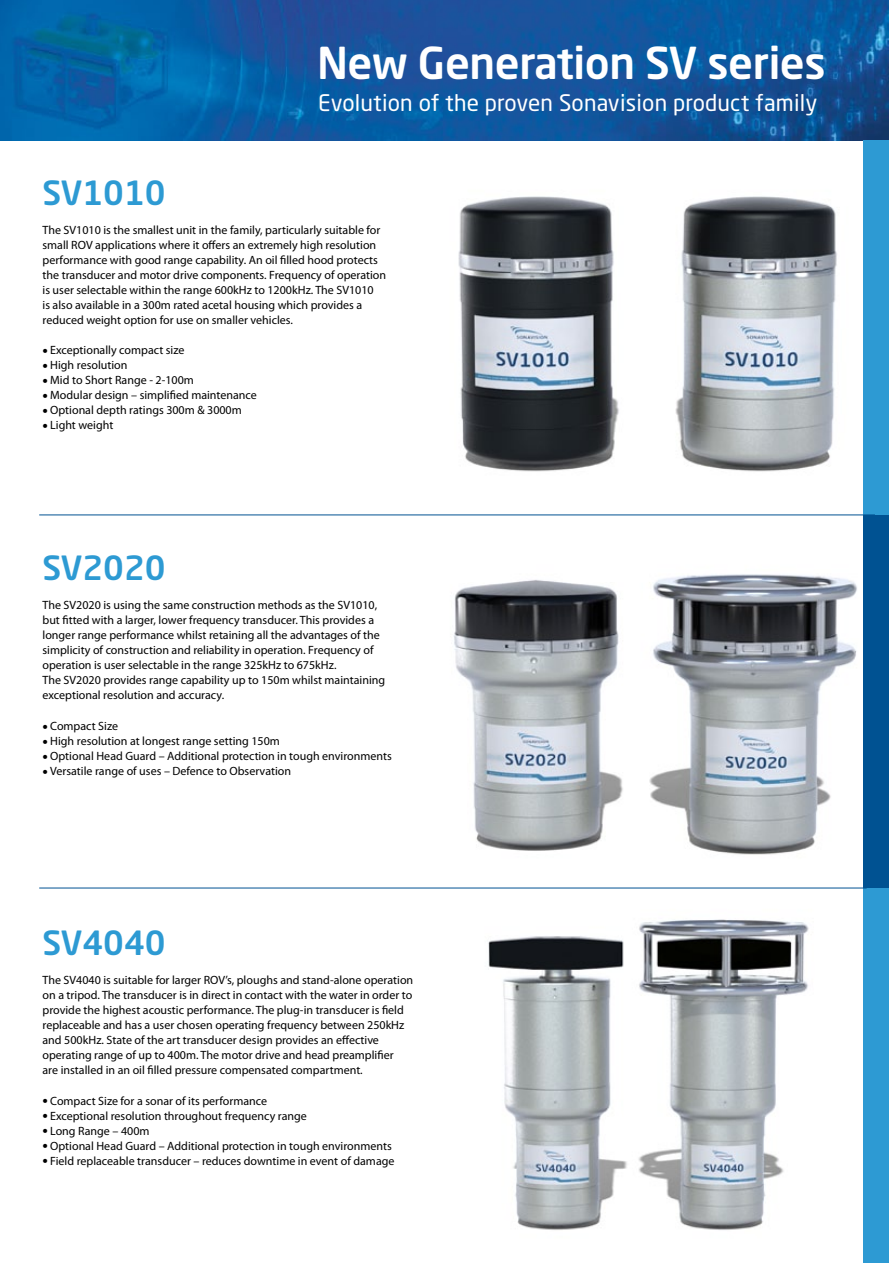
<style>
.page{position:relative;width:889px;height:1263px;background:#fff}
.page>*{position:absolute;margin:0;border:0;box-sizing:border-box;transform-origin:0 0}
.t1{font:500 43.5px "Neo Sans Std";letter-spacing:-.01em;color:#fff}
.t2{font:500 33px "Neo Sans Std";color:#2d9ad3}
.t3{font:22.5px "Neo Sans Std";letter-spacing:.01em;color:#fff}
.t4{font:12px/15px "Myriad Pro";color:#000}
.s1{font-size:19.5px}
</style>
<div class="page">
<img style="left:0;top:0;width:889px;height:140px">
<img style="left:458px;top:196px;width:379px;height:276px">
<img style="left:488px;top:919px;width:321px;height:311px">
<img style="left:400px;top:515px;width:463px;height:340px">
<div style="left:863px;top:140px;width:26px;height:375px;background:#2d9ad3"></div>
<div style="left:863px;top:515px;width:26px;height:374px;background:#005292"></div>
<div style="left:863px;top:888px;width:26px;height:374px;background:#2d9ad3"></div>
<hr style="left:39px;top:888px;width:827px;height:1px;background:#005292">
<hr style="left:39px;top:514px;width:836px;height:1px;background:#005292">
<h1 class="t1" style="left:317px;top:36px;width:510px">New Generation SV series</h1>
<h3 class="t3" style="left:318px;top:89px;width:501px">Evolution of the proven Sonavision product family</h3>
<h2 class="t2" style="left:43px;top:172px;width:125px">SV1010</h2>
<p class="t4" style="left:43px;top:222px;width:345px">The SV1010 is the smallest unit in the family, particularly suitable for small ROV applications where it offers an extremely high resolution performance with good range capability. An oil filled hood protects the transducer and motor drive components. Frequency of operation is user selectable within the range 600kHz to 1200kHz. The SV1010<br>is also available in a 300m rated acetal housing which provides a reduced weight option for use on smaller vehicles.</p>
<p class="t4" style="left:43px;top:343px;width:143px"><span class="s1">•</span> Exceptionally compact size</p>
<p class="t4" style="left:43px;top:358px;width:86px"><span class="s1">•</span> High resolution</p>
<p class="t4" style="left:43px;top:373px;width:153px"><span class="s1">•</span> Mid to Short Range - 2-100m</p>
<p class="t4" style="left:43px;top:388px;width:216px"><span class="s1">•</span> Modular design – simplified maintenance</p>
<p class="t4" style="left:43px;top:403px;width:201px"><span class="s1">•</span> Optional depth ratings 300m &amp; 3000m</p>
<p class="t4" style="left:43px;top:418px;width:72px"><span class="s1">•</span> Light weight</p>
<h2 class="t2" style="left:43px;top:547px;width:125px">SV2020</h2>
<p class="t4" style="left:43px;top:597px;width:344px">The SV2020 is using the same construction methods as the SV1010, but fitted with a larger, lower frequency transducer. This provides a longer range performance whilst retaining all the advantages of the simplicity of construction and reliability in operation. Frequency of operation is user selectable in the range 325kHz to 675kHz.<br>The SV2020 provides range capability up to 150m whilst maintaining exceptional resolution and accuracy.</p>
<p class="t4" style="left:43px;top:718px;width:77px"><span class="s1">•</span> Compact Size</p>
<p class="t4" style="left:43px;top:733px;width:239px"><span class="s1">•</span> High resolution at longest range setting 150m</p>
<p class="t4" style="left:43px;top:748px;width:351px"><span class="s1">•</span> Optional Head Guard – Additional protection in tough environments</p>
<p class="t4" style="left:43px;top:763px;width:250px"><span class="s1">•</span> Versatile range of uses – Defence to Observation</p>
<h2 class="t2" style="left:43px;top:922px;width:125px">SV4040</h2>
<p class="t4" style="left:43px;top:972px;width:372px">The SV4040 is suitable for larger ROV’s, ploughs and stand-alone operation on a tripod. The transducer is in direct in contact with the water in order to provide the highest acoustic performance. The plug-in transducer is field replaceable and has a user chosen operating frequency between 250kHz and 500kHz. State of the art transducer design provides an effective operating range of up to 400m. The motor drive and head preamplifier<br>are installed in an oil filled pressure compensated compartment.</p>
<p class="t4" style="left:43px;top:1093px;width:226px"><span class="s1">•</span> Compact Size for a sonar of its performance</p>
<p class="t4" style="left:43px;top:1108px;width:266px"><span class="s1">•</span> Exceptional resolution throughout frequency range</p>
<p class="t4" style="left:43px;top:1123px;width:108px"><span class="s1">•</span> Long Range – 400m</p>
<p class="t4" style="left:43px;top:1138px;width:351px"><span class="s1">•</span> Optional Head Guard – Additional protection in tough environments</p>
<p class="t4" style="left:43px;top:1153px;width:353px"><span class="s1">•</span> Field replaceable transducer – reduces downtime in event of damage</p>
</div>
